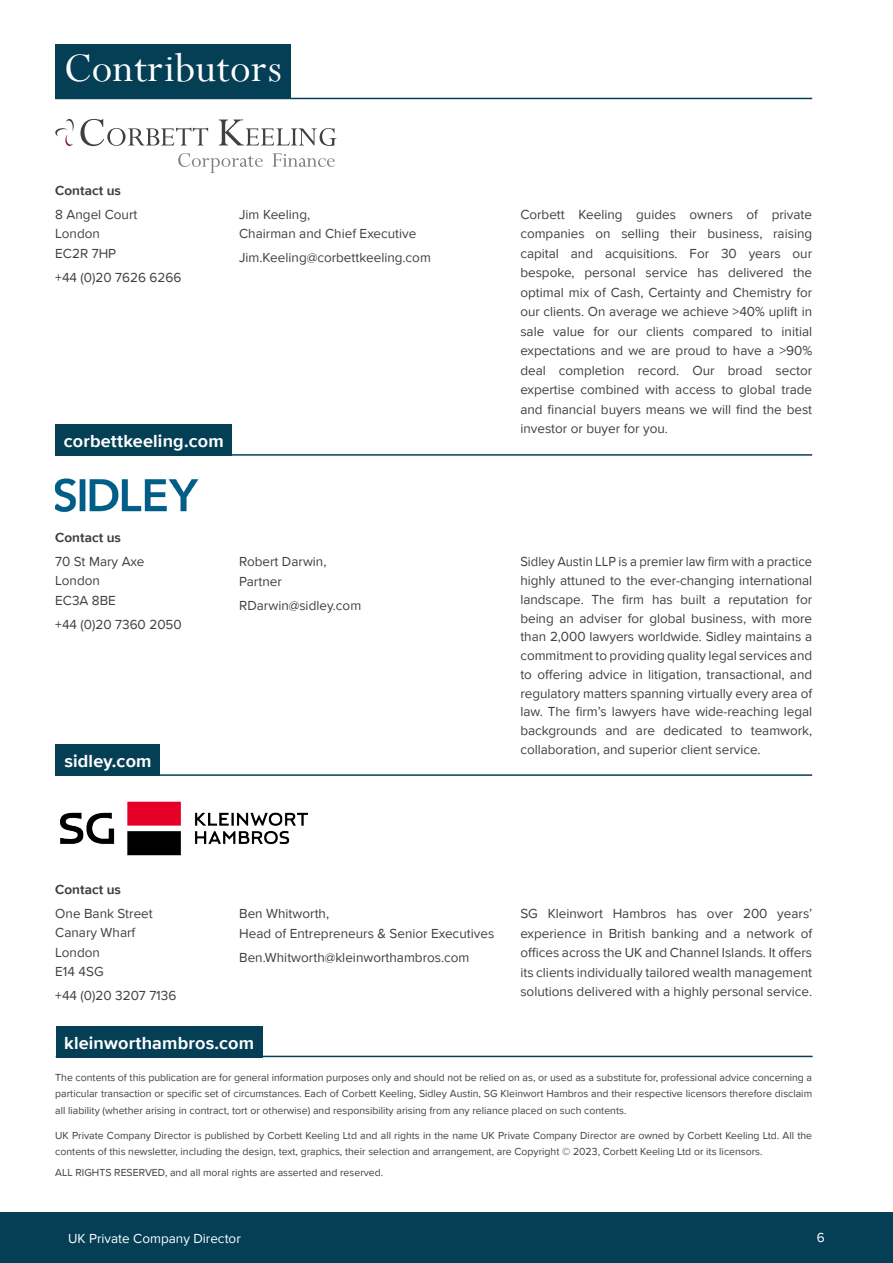
<style>
.page{position:relative;width:893px;height:1263px;background:#fff}
.page>*{position:absolute;margin:0;border:0;box-sizing:border-box;transform-origin:0 0}
.t1{font:45px "Perpetua";letter-spacing:.01em;color:#fff}
.t2{font:700 18px "Proxima Nova";letter-spacing:.01em;color:#fff}
.t3{font:13.5px/19.5px "Proxima Nova";color:#404040}
.t4{font:13.5px/18.8px "Proxima Nova";color:#404040;text-align:justify;scale:.96 1}
.t5{font:700 13.5px "Proxima Nova";color:#404040}
.t6{font:13.5px "Proxima Nova";color:#fff}
.t7{font:10.5px/16.5px "Proxima Nova";color:#404040;text-align:justify}
</style>
<div class="page">
<div style="left:0;top:1212px;width:893px;height:51px;background:#043f55"></div>
<div style="left:55px;top:45px;width:236px;height:54px;background:#043f55"></div>
<hr style="left:55px;top:98px;width:757px;height:1px;background:#043f55">
<div style="left:55px;top:424px;width:177px;height:31px;background:#043f55"></div>
<hr style="left:55px;top:454px;width:757px;height:2px;background:#043f55">
<svg style="left:55px;top:119px;width:19px;height:27px"></svg>
<svg style="left:80px;top:119px;width:256px;height:27px"></svg>
<svg style="left:178px;top:153px;width:157px;height:20px"></svg>
<hr style="left:56px;top:1056px;width:757px;height:1px;background:#043f55">
<div style="left:56px;top:1026px;width:207px;height:31px;background:#043f55"></div>
<img style="left:60px;top:801px;width:249px;height:55px">
<hr style="left:55px;top:774px;width:757px;height:2px;background:#043f55">
<div style="left:55px;top:744px;width:105px;height:32px;background:#043f55"></div>
<img style="left:55px;top:478px;width:144px;height:35px">
<p class="t1" style="left:64px;top:40px;width:220px">Contributors</p>
<p class="t5" style="left:55px;top:181px;width:67px">Contact us</p>
<p class="t3" style="left:55px;top:204px;width:84px">8 Angel Court<br>London<br>EC2R 7HP</p>
<p class="t3" style="left:55px;top:267px;width:128px">+44 (0)20 7626 6266</p>
<p class="t3" style="left:239px;top:204px;width:179px">Jim Keeling,<br>Chairman and Chief Executive</p>
<p class="t3" style="left:239px;top:247px;width:193px">Jim.Keeling@corbettkeeling.com</p>
<p class="t2" style="left:64px;top:427px;width:161px">corbettkeeling.com</p>
<p class="t5" style="left:55px;top:527px;width:67px">Contact us</p>
<p class="t3" style="left:55px;top:551px;width:91px">70 St Mary Axe<br>London<br>EC3A 8BE</p>
<p class="t3" style="left:55px;top:614px;width:128px">+44 (0)20 7360 2050</p>
<p class="t3" style="left:239px;top:551px;width:89px">Robert Darwin,<br>Partner</p>
<p class="t3" style="left:239px;top:595px;width:124px">RDarwin@sidley.com</p>
<p class="t2" style="left:64px;top:748px;width:89px">sidley.com</p>
<p class="t3" style="left:520px;top:204px;width:293px;text-align:justify">Corbett Keeling guides owners of private companies on selling their business, raising capital and acquisitions. For 30 years our bespoke, personal service has delivered the optimal mix of Cash, Certainty and Chemistry for our clients. On average we achieve &gt;40% uplift in sale value for our clients compared to initial expectations and we are proud to have a &gt;90% deal completion record. Our broad sector expertise combined with access to global trade and financial buyers means we will find the best investor or buyer for you.</p>
<p class="t4" style="left:520px;top:552px;width:305px">Sidley Austin LLP is a premier law firm with a practice highly attuned to the ever-changing international landscape. The firm has built a reputation for being an adviser for global business, with more than 2,000 lawyers worldwide. Sidley maintains a commitment to providing quality legal services and to offering advice in litigation, transactional, and regulatory matters spanning virtually every area of law. The firm’s lawyers have wide-reaching legal backgrounds and are dedicated to teamwork, collaboration, and superior client service.</p>
<p class="t5" style="left:55px;top:879px;width:67px">Contact us</p>
<p class="t3" style="left:55px;top:903px;width:99px">One Bank Street<br>Canary Wharf<br>London<br>E14 4SG</p>
<p class="t3" style="left:55px;top:985px;width:123px">+44 (0)20 3207 7136</p>
<p class="t3" style="left:239px;top:903px;width:257px">Ben Whitworth,<br>Head of Entrepreneurs &amp; Senior Executives</p>
<p class="t3" style="left:239px;top:947px;width:232px">Ben.Whitworth@kleinworthambros.com</p>
<p class="t2" style="left:64px;top:1029px;width:191px">kleinworthambros.com</p>
<p class="t3" style="left:520px;top:903px;width:293px;text-align:justify">SG Kleinwort Hambros has over 200 years’ experience in British banking and a network of offices across the UK and Channel Islands. It offers its clients individually tailored wealth management solutions delivered with a highly personal service.</p>
<p class="t7" style="left:55px;top:1069px;width:758px">The contents of this publication are for general information purposes only and should not be relied on as, or used as a substitute for, professional advice concerning a particular transaction or specific set of circumstances. Each of Corbett Keeling, Sidley Austin, SG Kleinwort Hambros and their respective licensors therefore disclaim all liability (whether arising in contract, tort or otherwise) and responsibility arising from any reliance placed on such contents.</p>
<p class="t7" style="left:55px;top:1127px;width:758px">UK Private Company Director is published by Corbett Keeling Ltd and all rights in the name UK Private Company Director are owned by Corbett Keeling Ltd. All the contents of this newsletter, including the design, text, graphics, their selection and arrangement, are Copyright © 2023, Corbett Keeling Ltd or its licensors.</p>
<p class="t7" style="left:55px;top:1164px;width:330px">ALL RIGHTS RESERVED, and all moral rights are asserted and reserved.</p>
<p class="t6" style="left:68px;top:1228px;width:174px">UK Private Company Director</p>
<p class="t6" style="left:817px;top:1227px;width:9px">6</p>
</div>
